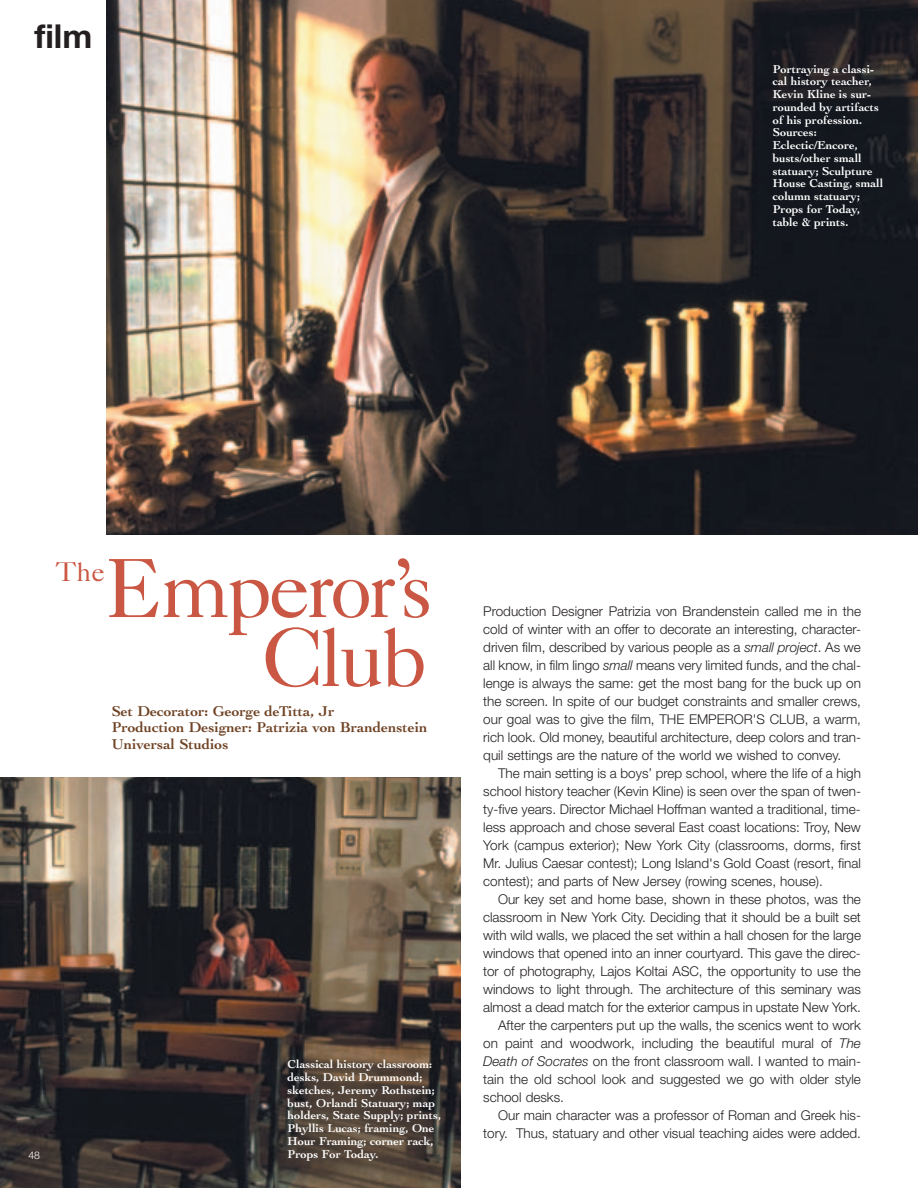
<style>
.page{position:relative;width:918px;height:1188px;background:#fff}
.page>*{position:absolute;margin:0;border:0;box-sizing:border-box;transform-origin:0 0}
.t1{font:84px/69px "Caslon Five Forty";letter-spacing:-.05em;color:#ca5743;text-align:right}
.t2{font:700 33px "Helvetica Neue";color:#231f20}
.t3{font:27px "Caslon Five Forty";color:#ca5743}
.t4{font:700 15px/16.5px "Cochin";color:#6f4325}
.t5{font:300 13.5px/18px "Helvetica Neue";color:#231f20;text-align:justify}
.t6{font:700 12px/12.8px "Cochin";color:#fff}
.t7{font:300 10.5px "Helvetica Neue";color:#fff}
.s1{font-style:italic}
</style>
<div class="page">
<img style="left:0;top:778px;width:460px;height:409px">
<img style="left:107px;top:0;width:811px;height:535px">
<h2 class="t2" style="left:34px;top:24px;width:59px">film</h2>
<p class="t6" style="left:773px;top:63px;width:112px">Portraying a classi&shy;cal history teacher,<br>Kevin Kline is sur&shy;rounded by artifacts of his profession.<br>Sources:<br>Eclectic/Encore, busts/other small statuary; Sculpture<br>House Casting, small column statuary;<br>Props for Today, table &amp; prints.</p>
<h1 class="t1" style="left:104px;top:562px;width:331px">Emperor’s<br>Club</h1>
<h3 class="t3" style="left:55px;top:562px;width:51px">The</h3>
<p class="t4" style="left:112px;top:704px;width:317px">Set Decorator: George deTitta, Jr<br>Production Designer: Patrizia von Brandenstein<br>Universal Studios</p>
<p class="t7" style="left:28px;top:1152px;width:13px">48</p>
<p class="t6" style="left:288px;top:1059px;width:155px">Classical history classroom: desks, David Drummond; sketches, Jeremy Rothstein; bust, Orlandi Statuary; map holders, State Supply; prints,<br>Phyllis Lucas; framing, One<br>Hour Framing; corner rack,<br>Props For Today.</p>
<p class="t5" style="left:483px;top:604px;width:379px">Production Designer Patrizia von Brandenstein called me in the cold of winter with an offer to decorate an interesting, character&shy;driven film, described by various people as a <span class="s1">small project</span>. As we all know, in film lingo <span class="s1">small</span> means very limited funds, and the chal&shy;lenge is always the same: get the most bang for the buck up on the screen. In spite of our budget constraints and smaller crews, our goal was to give the film, THE EMPEROR'S CLUB, a warm, rich look. Old money, beautiful architecture, deep colors and tran&shy;quil settings are the nature of the world we wished to convey.</p>
<p class="t5" style="left:483px;top:766px;width:379px;text-indent:15px">The main setting is a boys’ prep school, where the life of a high school history teacher (Kevin Kline) is seen over the span of twen&shy;ty-five years. Director Michael Hoffman wanted a traditional, time&shy;less approach and chose several East coast locations: Troy, New York (campus exterior); New York City (classrooms, dorms, first Mr. Julius Caesar contest); Long Island's Gold Coast (resort, final contest); and parts of New Jersey (rowing scenes, house).</p>
<p class="t5" style="left:498px;top:892px;width:364px">Our key set and home base, shown in these photos, was the</p>
<p class="t5" style="left:483px;top:910px;width:379px">classroom in New York City. Deciding that it should be a built set</p>
<p class="t5" style="left:483px;top:928px;width:379px">with wild walls, we placed the set within a hall chosen for the large</p>
<p class="t5" style="left:483px;top:946px;width:379px">windows that opened into an inner courtyard. This gave the direc-</p>
<p class="t5" style="left:483px;top:964px;width:379px">tor of photography, Lajos Koltai ASC, the opportunity to use the</p>
<p class="t5" style="left:483px;top:982px;width:379px">windows to light through. The architecture of this seminary was</p>
<p class="t5" style="left:483px;top:1000px;width:379px">almost a dead match for the exterior campus in upstate New York.</p>
<p class="t5" style="left:498px;top:1018px;width:364px">After the carpenters put up the walls, the scenics went to work</p>
<p class="t5" style="left:483px;top:1036px;width:379px">on paint and woodwork, including the beautiful mural of <span class="s1">The</span></p>
<p class="t5" style="left:483px;top:1054px;width:379px"><span class="s1">Death of Socrates</span> on the front classroom wall. I wanted to main-</p>
<p class="t5" style="left:483px;top:1072px;width:379px">tain the old school look and suggested we go with older style</p>
<p class="t5" style="left:483px;top:1090px;width:82px">school desks.</p>
<p class="t5" style="left:498px;top:1108px;width:364px">Our main character was a professor of Roman and Greek his-</p>
<p class="t5" style="left:483px;top:1126px;width:379px">tory. Thus, statuary and other visual teaching aides were added.</p>
</div>
